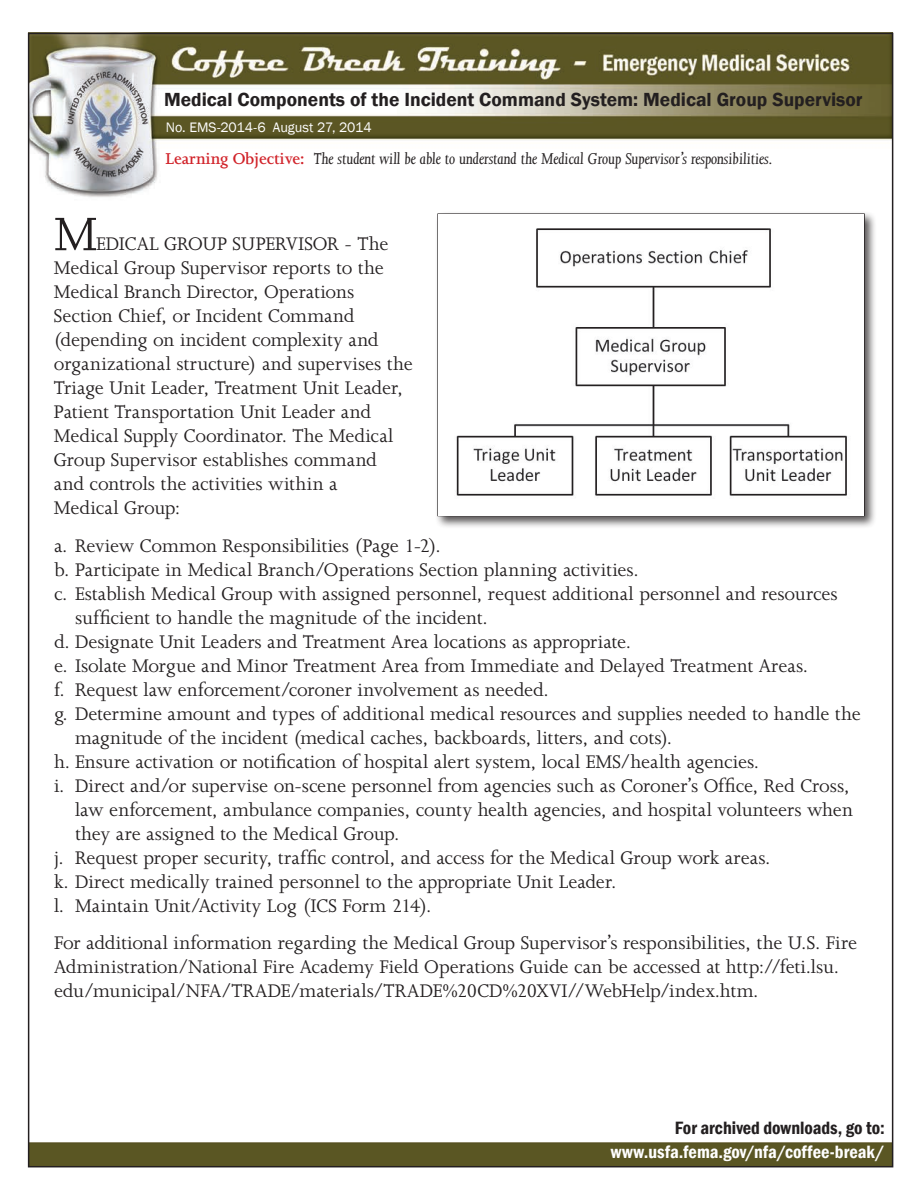
<style>
.page{position:relative;width:918px;height:1188px;background:#fff}
.page>*{position:absolute;margin:0;border:0;box-sizing:border-box;transform-origin:0 0}
.t1{font:54px "Joanna MT Std";color:#231f20}
.Lettered_List{font:21px/24px "Joanna MT Std";letter-spacing:-.005em;color:#231f20}
.Topic_-_18pt{font:600 19.5px "Franklin Gothic";color:#231f20}
.t2{font:600 condensed 18.3px "Franklin Gothic";color:#fff}
.t3{font:600 condensed 18.3px "Franklin Gothic";color:#231f20}
.Body_text_14pt{font:italic 18px "Joanna MT Std";letter-spacing:-.01em;color:#231f20}
.t4{font:14.1px "Franklin Gothic";letter-spacing:-.005em;color:#fff}
.s1{font-weight:600;font-style:normal;color:#d1232a}
</style>
<div class="page">
<img style="left:31px;top:36px;width:859px;height:161px">
<div style="left:31px;top:1142px;width:859px;height:22px;background:#5a5623"></div>
<div style="left:434px;top:210px;width:443px;height:318px;background:#231f20;opacity:.75"></div>
<img style="left:438px;top:214px;width:426px;height:301px">
<p class="Topic_-_18pt" style="left:164px;top:87px;width:700px">Medical Components of the Incident Command System: Medical Group Supervisor</p>
<p class="t4" style="left:166px;top:118px;width:207px">No. EMS-2014-6 August 27, 2014</p>
<p class="Body_text_14pt" style="left:166px;top:149px;width:609px"><span class="s1">Learning Objective:</span> The student will be able to understand the Medical Group Supervisor’s responsibilities.</p>
<p class="t1" style="left:54px;top:205px;width:45px">M</p>
<p class="Lettered_List" style="left:54px;top:232px;width:360px;text-indent:42px">EDICAL GROUP SUPERVISOR - The Medical Group Supervisor reports to the Medical Branch Director, Operations Section Chief, or Incident Command (depending on incident complexity and organizational structure) and supervises the Triage Unit Leader, Treatment Unit Leader, Patient Transportation Unit Leader and Medical Supply Coordinator. The Medical Group Supervisor establishes command<br>and controls the activities within a<br>Medical Group:</p>
<p class="Lettered_List" style="left:54px;top:534px;width:388px">a. Review Common Responsibilities (Page 1-2).</p>
<p class="Lettered_List" style="left:54px;top:558px;width:586px">b. Participate in Medical Branch/Operations Section planning activities.</p>
<p class="Lettered_List" style="left:75px;top:582px;width:764px;text-indent:-21px">c. Establish Medical Group with assigned personnel, request additional personnel and resources sufficient to handle the magnitude of the incident.</p>
<p class="Lettered_List" style="left:54px;top:630px;width:578px">d. Designate Unit Leaders and Treatment Area locations as appropriate.</p>
<p class="Lettered_List" style="left:54px;top:654px;width:756px">e. Isolate Morgue and Minor Treatment Area from Immediate and Delayed Treatment Areas.</p>
<p class="Lettered_List" style="left:54px;top:678px;width:496px">f. Request law enforcement/coroner involvement as needed.</p>
<p class="Lettered_List" style="left:75px;top:702px;width:787px;text-indent:-21px">g. Determine amount and types of additional medical resources and supplies needed to handle the magnitude of the incident (medical caches, backboards, litters, and cots).</p>
<p class="Lettered_List" style="left:54px;top:750px;width:707px">h. Ensure activation or notification of hospital alert system, local EMS/health agencies.</p>
<p class="Lettered_List" style="left:75px;top:774px;width:779px;text-indent:-21px">i. Direct and/or supervise on-scene personnel from agencies such as Coroner’s Office, Red Cross, law enforcement, ambulance companies, county health agencies, and hospital volunteers when they are assigned to the Medical Group.</p>
<p class="Lettered_List" style="left:54px;top:846px;width:718px">j. Request proper security, traffic control, and access for the Medical Group work areas.</p>
<p class="Lettered_List" style="left:54px;top:870px;width:564px">k. Direct medically trained personnel to the appropriate Unit Leader.</p>
<p class="Lettered_List" style="left:54px;top:894px;width:379px">l. Maintain Unit/Activity Log (ICS Form 214).</p>
<p class="Lettered_List" style="left:54px;top:931px;width:805px">For additional information regarding the Medical Group Supervisor’s responsibilities, the U.S. Fire</p>
<p class="Lettered_List" style="left:54px;top:955px;width:787px">Administration/National Fire Academy Field Operations Guide can be accessed at http://feti.lsu.</p>
<p class="Lettered_List" style="left:54px;top:979px;width:706px">edu/municipal/NFA/TRADE/materials/TRADE%20CD%20XVI//WebHelp/index.htm.</p>
<p class="t3" style="left:675px;top:1115px;width:211px">For archived downloads, go to:</p>
<p class="t2" style="left:611px;top:1139px;width:275px">www.usfa.fema.gov/nfa/coffee-break/</p>
</div>
